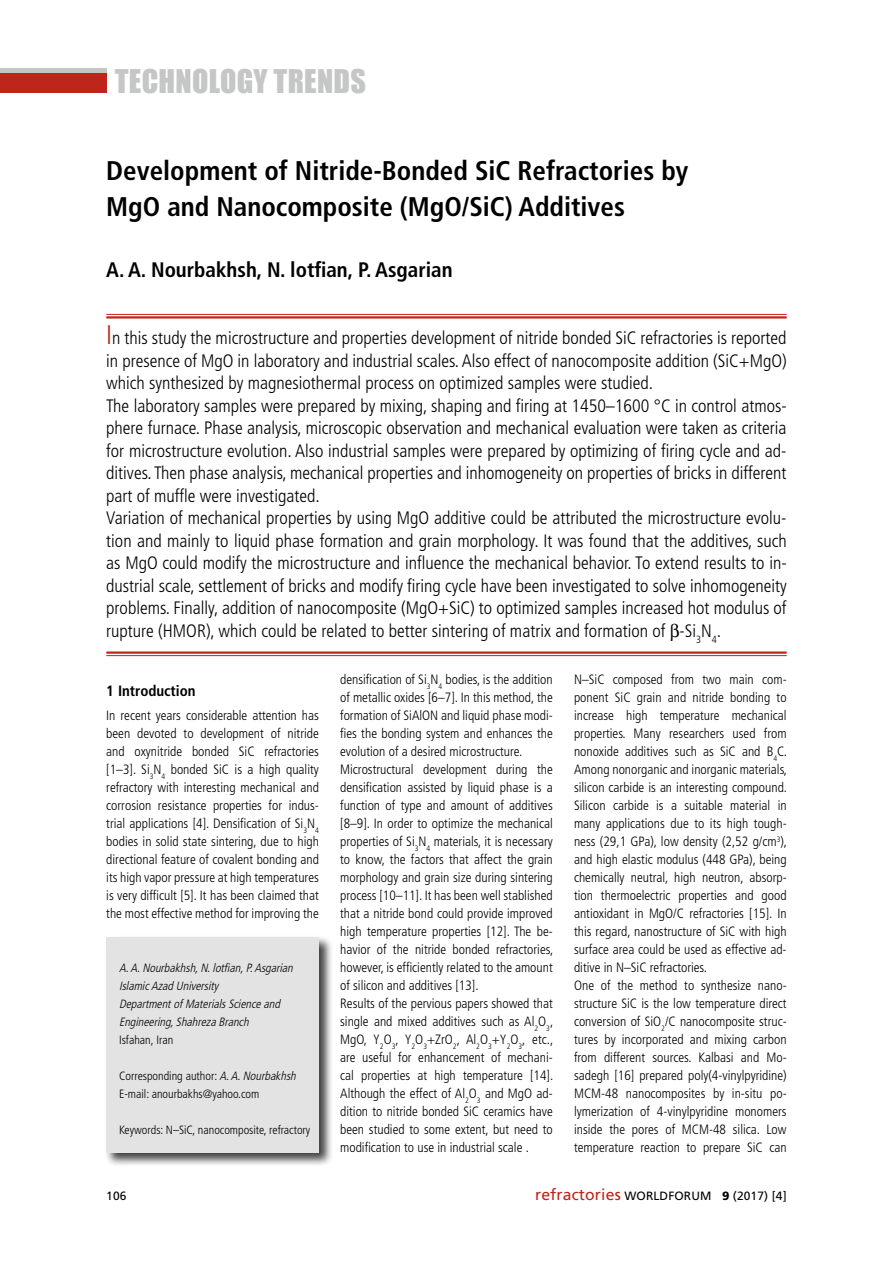
<style>
.page{position:relative;width:893px;height:1263px;background:#fff}
.page>*{position:absolute;margin:0;border:0;box-sizing:border-box;transform-origin:0 0}
.t1{font:30px "Impact";letter-spacing:.01em;color:#c5c6c6}
.t2{font:700 condensed 27px/36px "Frutiger";color:#000}
.t3{font:700 condensed 21px "Frutiger";color:#000}
.t4{font:300 condensed 18px/22.5px "Frutiger";color:#000}
.t5{font:700 condensed 15px "Frutiger";color:#000}
.t6{font:300 condensed 13.5px/18px "Frutiger";color:#000}
.t7{font:italic 300 condensed 12px/18px "Frutiger";color:#000}
.t8{font:300 condensed 12px/18px "Frutiger";color:#000}
.t9{font:12px "Frutiger";letter-spacing:.01em;color:#000}
.s1{font-size:27px;color:#be251b}
.s2{font-style:italic}
.s3{font-size:15.75px;color:#be251b}
.s4{font-weight:900}
</style>
<div class="page">
<div style="left:0;top:68px;width:106px;height:5px;background:#c5c6c6"></div>
<div style="left:0;top:73px;width:106px;height:20px;background:#be251b"></div>
<hr style="left:106px;top:314px;width:681px;height:1px;background:#be251b">
<hr style="left:106px;top:316px;width:681px;height:3px;background:#be251b">
<hr style="left:106px;top:651px;width:681px;height:3px;background:#be251b">
<hr style="left:106px;top:655px;width:681px;height:1px;background:#be251b">
<div style="left:104px;top:935px;width:229px;height:232px;background:#000;opacity:.75"></div>
<div style="left:106px;top:937px;width:213px;height:215px;background:#e3e3e3"></div>
<h1 class="t1" style="left:115px;top:62px;width:253px">TECHNOLOGY TRENDS</h1>
<h2 class="t2" style="left:106px;top:153px;width:583px">Development of Nitride-Bonded SiC Refractories by<br>MgO and Nanocomposite (MgO/SiC) Additives</h2>
<h3 class="t3" style="left:106px;top:257px;width:348px">A. A. Nourbakhsh, N. lotfian, P. Asgarian</h3>
<p class="t4" style="left:106px;top:327px;width:682px"><span class="s1">I</span>n this study the microstructure and properties development of nitride bonded SiC refractories is reported in presence of MgO in laboratory and industrial scales. Also effect of nanocomposite addition (SiC+MgO) which synthesized by magnesiothermal process on optimized samples were studied.<br>The laboratory samples were prepared by mixing, shaping and firing at 1450–1600 °C in control atmos&shy;phere furnace. Phase analysis, microscopic observation and mechanical evaluation were taken as criteria for microstructure evolution. Also industrial samples were prepared by optimizing of firing cycle and ad&shy;ditives. Then phase analysis, mechanical properties and inhomogeneity on properties of bricks in different part of muffle were investigated.<br>Variation of mechanical properties by using MgO additive could be attributed the microstructure evolu&shy;tion and mainly to liquid phase formation and grain morphology. It was found that the additives, such as MgO could modify the microstructure and influence the mechanical behavior. To extend results to in&shy;dustrial scale, settlement of bricks and modify firing cycle have been investigated to solve inhomogeneity problems. Finally, addition of nanocomposite (MgO+SiC) to optimized samples increased hot modulus of rupture (HMOR), which could be related to better sintering of matrix and formation of -Si<sub>3</sub>N<sub>4</sub>.</p>
<p class="t5" style="left:106px;top:682px;width:91px">1 Introduction</p>
<p class="t6" style="left:106px;top:707px;width:214px;text-align:justify">In recent years considerable attention has been devoted to development of nitride and oxynitride bonded SiC refractories [1–3]. Si<sub>3</sub>N<sub>4</sub> bonded SiC is a high quality refractory with interesting mechanical and corrosion resistance properties for indus&shy;trial applications [4]. Densification of Si<sub>3</sub>N<sub>4 </sub>bodies in solid state sintering, due to high directional feature of covalent bonding and its high vapor pressure at high temperatures is very difficult [5]. It has been claimed that the most effective method for improving the</p>
<p class="t7" style="left:119px;top:959px;width:178px">A.A.Nourbakhsh,N.lotfian,P.Asgarian IslamicAzad University DepartmentofMaterialsScienceand Engineering,ShahrezaBranch</p>
<p class="t8" style="left:119px;top:1031px;width:56px">Isfahan, Iran</p>
<p class="t8" style="left:119px;top:1067px;width:181px">Corresponding author: <span class="s2">A.A.Nourbakhsh<br></span>E-mail: anourbakhs@yahoo.com</p>
<p class="t8" style="left:119px;top:1121px;width:193px">Keywords: N–SiC, nanocomposite, refractory</p>
<p class="t6" style="left:340px;top:671px;width:215px">densification of Si<sub>3</sub>N<sub>4</sub> bodies, is the addition of metallic oxides [6–7]. In this method, the formation of SiAlON and liquid phase modi&shy;fies the bonding system and enhances the evolution of a desired microstructure.<br>Microstructural development during the densification assisted by liquid phase is a function of type and amount of additives [8–9]. In order to optimize the mechanical properties of Si<sub>3</sub>N<sub>4</sub> materials, it is necessary to know, the factors that affect the grain morphology and grain size during sintering process [10–11]. It has been well stablished that a nitride bond could provide improved high temperature properties [12]. The be&shy;havior of the nitride bonded refractories, however, is efficiently related to the amount of silicon and additives [13].<br>Results of the pervious papers showed that single and mixed additives such as Al<sub>2</sub>O<sub>3</sub>, MgO, Y<sub>2</sub>O<sub>3</sub>, Y<sub>2</sub>O<sub>3</sub>+ZrO<sub>2</sub>, Al<sub>2</sub>O<sub>3</sub>+Y<sub>2</sub>O<sub>3</sub>, etc., are useful for enhancement of mechani&shy;cal properties at high temperature [14].<br>Although the effect of Al<sub>2</sub>O<sub>3</sub> and MgO ad&shy;dition to nitride bonded SiC ceramics have been studied to some extent, but need to modification to use in industrial scale .</p>
<p class="t6" style="left:574px;top:671px;width:215px">N–SiC composed from two main com&shy;ponent SiC grain and nitride bonding to increase high temperature mechanical properties. Many researchers used from nonoxide additives such as SiC and B<sub>4</sub>C.<br>Among nonorganic and inorganic materials, silicon carbide is an interesting compound.<br>Silicon carbide is a suitable material in many applications due to its high tough&shy;ness (29,1 GPa), low density (2,52 g/cm<sup>3</sup>), and high elastic modulus (448 GPa), being chemically neutral, high neutron, absorp&shy;tion thermoelectric properties and good antioxidant in MgO/C refractories [15]. In this regard, nanostructure of SiC with high surface area could be used as effective ad&shy;ditive in N–SiC refractories.<br>One of the method to synthesize nano&shy;structure SiC is the low temperature direct conversion of SiO<sub>2</sub>/C nanocomposite struc&shy;tures by incorporated and mixing carbon from different sources. Kalbasi and Mo&shy;sadegh [16] prepared poly(4-vinylpyridine)<br>MCM-48 nanocomposites by in-situ po&shy;lymerization of 4-vinylpyridine monomers inside the pores of MCM-48 silica. Low temperature reaction to prepare SiC can</p>
<p class="t9" style="left:106px;top:1189px;width:22px">106</p>
<p class="t9" style="left:535px;top:1189px;width:253px"><span class="s3">refractories</span> WORLDFORUM <span class="s4">9</span> (2017) [4]</p>
</div>
